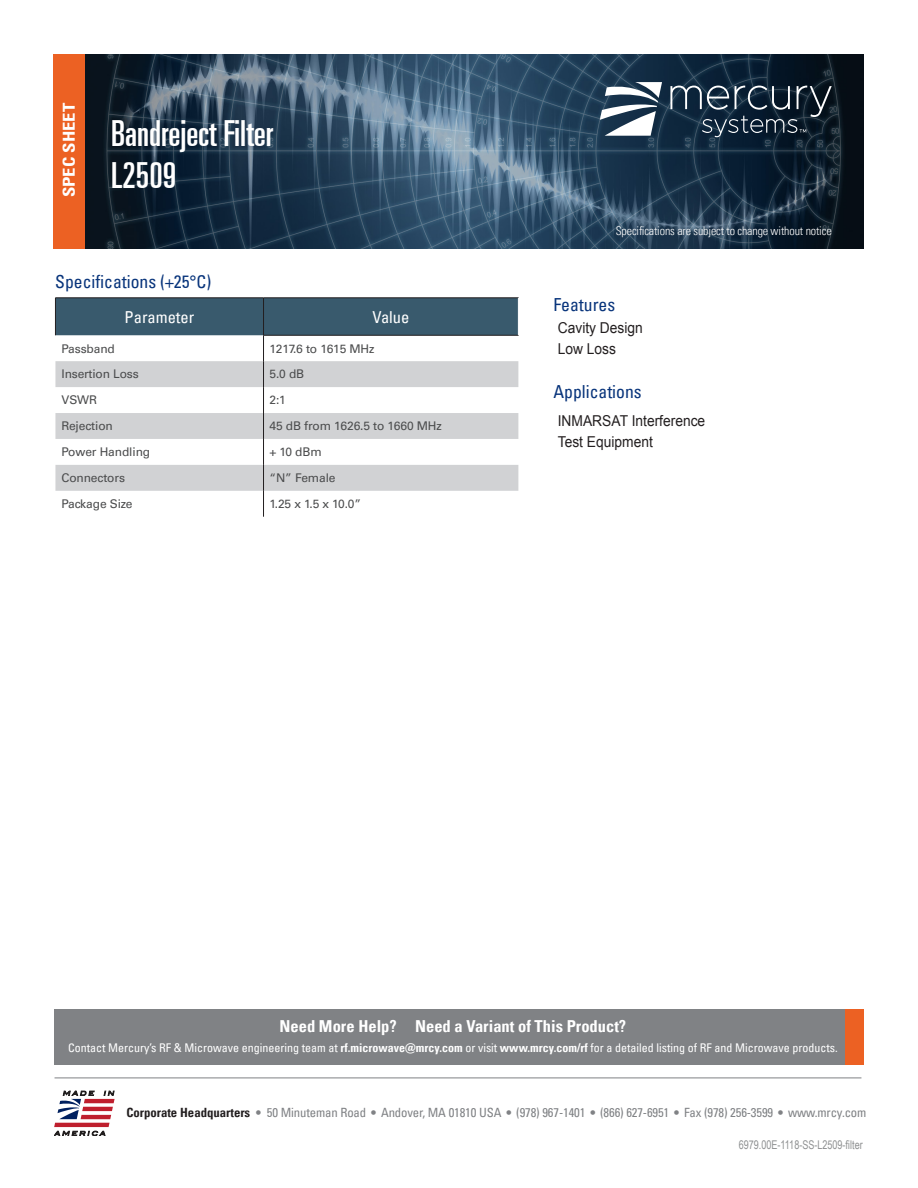
<style>
.page{position:relative;width:918px;height:1188px;background:#fff}
.page>*{position:absolute;margin:0;border:0;box-sizing:border-box;transform-origin:0 0}
.t1{font:36px/42px "Univers LT Pro Ult Cond";color:#fff}
.t2{font:condensed 18px "Univers LT Pro";color:#08347b}
.t3{font:700 condensed 16.5px "Univers LT Pro";color:#fff}
.t4{font:condensed 16.5px "Univers LT Pro";color:#fff}
.t5{font:700 condensed 16.5px "Univers LT Pro";color:#fff;scale:1.13 1}
.t6{font:15px/21px "Arial";color:#231f20;scale:.92 1}
.t7{font:condensed 12.75px "Univers LT Pro";letter-spacing:-.01em;color:#808285}
.t8{font:12px "Univers LT Pro 55 Roman";letter-spacing:-.01em;color:#4b4c4d}
.t9{font:condensed 12px "Univers LT Pro";color:#fff}
.t10{font:300 condensed 12px "Univers LT Pro";letter-spacing:-.01em;color:#fff}
.t11{font:12px "Arial Narrow";color:#8e9091;scale:.92 1}
.s1{font-weight:700}
.s2{font-weight:700;color:#231f20}
</style>
<div class="page">
<img style="left:85px;top:54px;width:779px;height:194px">
<div style="left:53px;top:54px;width:32px;height:194px;background:#ec6123"></div>
<svg style="left:600px;top:82px;width:62px;height:54px"></svg>
<svg style="left:670px;top:86px;width:162px;height:51px;background:#2c3d4d"></svg>
<hr style="left:55px;top:1078px;width:806px;height:1px;background:#808285">
<svg style="left:54px;top:1091px;width:61px;height:45px"></svg>
<div style="left:55px;top:1010px;width:790px;height:55px;background:#808285"></div>
<div style="left:845px;top:1010px;width:19px;height:55px;background:#ec6123"></div>
<svg style="left:55px;top:299px;width:463px;height:218px"></svg>
<hr style="left:264px;top:298px;width:255px;height:1px;background:#231f20">
<hr style="left:263px;top:298px;width:1px;height:37px;background:#231f20">
<hr style="left:263px;top:335px;width:256px;height:1px;background:#231f20">
<hr style="left:55px;top:298px;width:209px;height:1px;background:#231f20">
<hr style="left:55px;top:298px;width:1px;height:37px;background:#231f20">
<hr style="left:518px;top:298px;width:1px;height:37px;background:#fff">
<h3 class="t5" style="left:59px;top:197px;width:85px;rotate:-90deg">SPEC SHEET</h3>
<h1 class="t1" style="left:111px;top:110px;width:163px">Bandreject Filter<br>L2509</h1>
<h2 class="t2" style="left:55px;top:271px;width:158px">Specifications (+25°C)</h2>
<h3 class="t4" style="left:125px;top:306px;width:71px">Parameter</h3>
<h3 class="t4" style="left:372px;top:306px;width:38px">Value</h3>
<p class="t8" style="left:61px;top:340px;width:55px">Passband</p>
<p class="t8" style="left:270px;top:340px;width:106px">1217.6 to 1615 MHz</p>
<p class="t8" style="left:61px;top:366px;width:79px">Insertion Loss</p>
<p class="t8" style="left:270px;top:366px;width:36px">5.0 dB</p>
<p class="t8" style="left:61px;top:392px;width:37px">VSWR</p>
<p class="t8" style="left:270px;top:392px;width:18px">2:1</p>
<p class="t8" style="left:61px;top:418px;width:53px">Rejection</p>
<p class="t8" style="left:270px;top:418px;width:174px">45 dB from 1626.5 to 1660 MHz</p>
<p class="t8" style="left:61px;top:444px;width:90px">Power Handling</p>
<p class="t8" style="left:270px;top:444px;width:54px">+ 10 dBm</p>
<p class="t8" style="left:61px;top:470px;width:65px">Connectors</p>
<p class="t8" style="left:270px;top:470px;width:68px">“N” Female</p>
<p class="t8" style="left:61px;top:496px;width:73px">Package Size</p>
<p class="t8" style="left:270px;top:496px;width:93px">1.25 x 1.5 x 10.0”</p>
<p class="t10" style="left:616px;top:223px;width:217px">Specifications are subject to change without notice</p>
<h2 class="t2" style="left:554px;top:293px;width:63px">Features</h2>
<p class="t6" style="left:558px;top:318px;width:94px">Cavity Design<br>Low Loss</p>
<h2 class="t2" style="left:554px;top:380px;width:90px">Applications</h2>
<p class="t6" style="left:558px;top:410px;width:162px">INMARSAT Interference<br>Test Equipment</p>
<h3 class="t3" style="left:280px;top:1016px;width:348px">Need More Help? Need a Variant of This Product?</h3>
<p class="t9" style="left:68px;top:1040px;width:771px">Contact Mercury’s RF &amp; Microwave engineering team at <span class="s1">rf.microwave@mrcy.com</span> or visit <span class="s1">www.mrcy.com/rf</span> for a detailed listing of RF and Microwave products.</p>
<p class="t7" style="left:126px;top:1104px;width:742px"><span class="s2">Corporate Headquarters</span> <span class="s1">•</span> 50 Minuteman Road • Andover, MA 01810 USA • (978) 967-1401 • (866) 627-6951 • Fax (978) 256-3599 • www.mrcy.com</p>
<p class="t11" style="left:739px;top:1136px;width:136px">6979.00E-1118-SS-L2509-filter</p>
</div>
